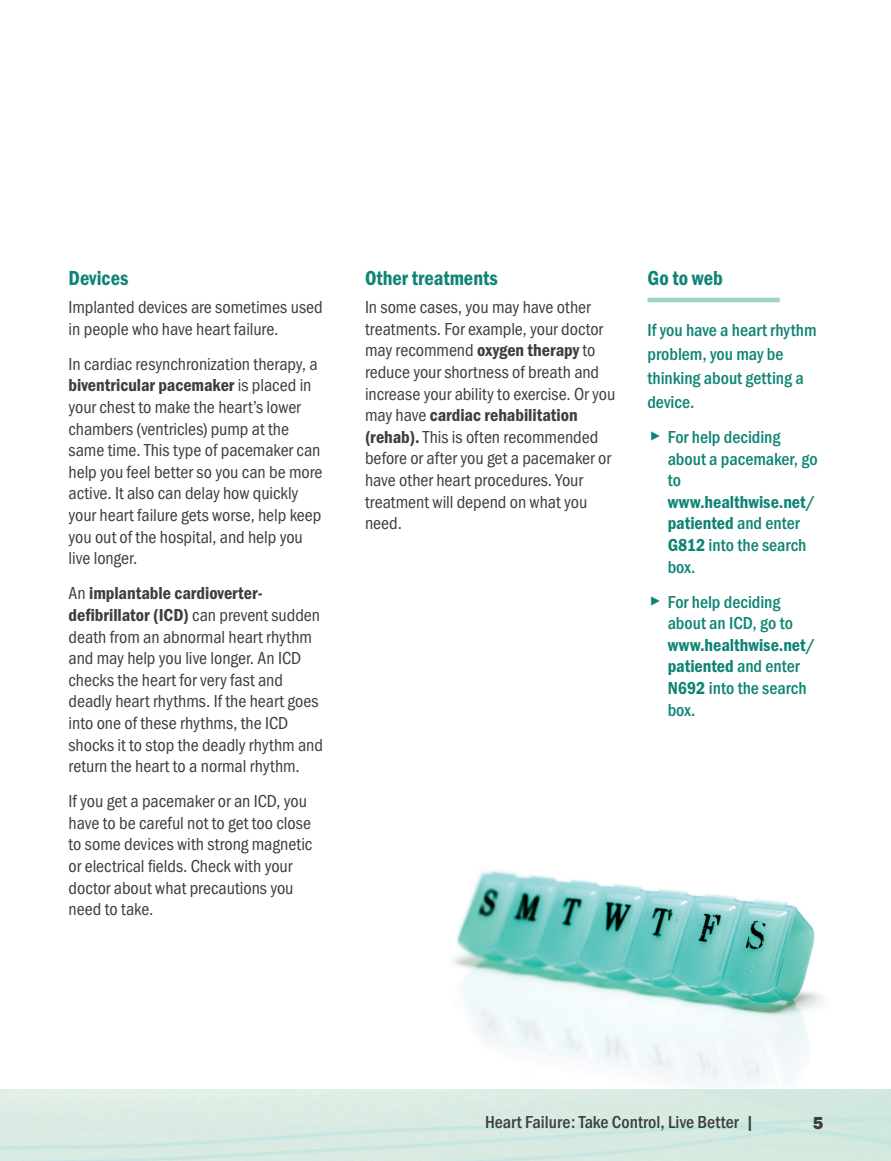
<style>
.page{position:relative;width:891px;height:1161px;background:#fff}
.page>*{position:absolute;margin:0;border:0;box-sizing:border-box;transform-origin:0 0}
.h3_-_Subhead_-_Body{font:21px "Franklin Gothic URW Con Dem";color:#0e8475}
.Sidebar_-_Subhead_h4{font:21px "Franklin Gothic URW Con Dem";color:#0e8475}
.Body{font:18px/21.6px "Franklin Gothic URW Cond";color:#3e3e3f}
.Sidebar_-_Body{font:500 18px/21.6px "Franklin Gothic URW Cond";color:#0e8475}
.t1{font:500 18px "Franklin Gothic URW Cond";color:#3e3e3f}
.t2{font:18px "Franklin Gothic URW Hea";color:#3e3e3f}
.s1{font-family:"Franklin Gothic URW Con Dem"}
.s2{font-family:"Franklin Gothic URW Hea";font-weight:400;font-size:21px}
.s3{font-family:"Franklin Gothic URW Con Dem";font-weight:400}
</style>
<div class="page">
<img style="left:452px;top:870px;width:372px;height:216px">
<hr style="left:647px;top:298px;width:133px;height:4px;background:#9ed6c5">
<p class="h3_-_Subhead_-_Body" style="left:69px;top:264px;width:61px">Devices</p>
<p class="Body" style="left:69px;top:295px;width:256px">Implanted devices are sometimes used in people who have heart failure.</p>
<p class="Body" style="left:69px;top:352px;width:256px">In cardiac resynchronization therapy, a <span class="s1">biventricular pacemaker</span> is placed in your chest to make the heart’s lower chambers (ventricles) pump at the same time. This type of pacemaker can help you feel better so you can be more active. It also can delay how quickly your heart failure gets worse, help keep you out of the hospital, and help you live longer.</p>
<p class="Body" style="left:69px;top:581px;width:256px">An <span class="s1">implantable cardioverter&shy;defibrillator (ICD)</span> can prevent sudden death from an abnormal heart rhythm and may help you live longer. An ICD checks the heart for very fast and deadly heart rhythms. If the heart goes into one of these rhythms, the ICD shocks it to stop the deadly rhythm and return the heart to a normal rhythm.</p>
<p class="Body" style="left:69px;top:789px;width:245px">If you get a pacemaker or an ICD, you have to be careful not to get too close to some devices with strong magnetic or electrical fields. Check with your doctor about what precautions you need to take.</p>
<p class="h3_-_Subhead_-_Body" style="left:365px;top:264px;width:134px">Other treatments</p>
<p class="Body" style="left:365px;top:295px;width:252px">In some cases, you may have other treatments. For example, your doctor may recommend <span class="s1">oxygen therapy</span> to reduce your shortness of breath and increase your ability to exercise. Or you may have <span class="s1">cardiac rehabilitation (rehab).</span> This is often recommended before or after you get a pacemaker or have other heart procedures. Your treatment will depend on what you need.</p>
<p class="Sidebar_-_Subhead_h4" style="left:647px;top:264px;width:77px">Go to web</p>
<p class="Sidebar_-_Body" style="left:647px;top:317px;width:171px;line-height:24px">If you have a heart rhythm problem, you may be thinking about getting a device.</p>
<p class="Sidebar_-_Body" style="left:668px;top:425px;width:152px;text-indent:-18px"><span class="s2">▸</span> For help deciding about a pacemaker, go to <span class="s3">www.healthwise.net/ patiented</span> and enter<br><span class="s3">G812</span> into the search box.</p>
<p class="Sidebar_-_Body" style="left:668px;top:590px;width:149px;text-indent:-18px"><span class="s2">▸</span> For help deciding about an ICD, go to <span class="s3">www.healthwise.net/ patiented</span> and enter<br><span class="s3">N692</span> into the search box.</p>
<p class="t1" style="left:485px;top:1109px;width:271px">Heart Failure: Take Control, Live Better |</p>
<p class="t2" style="left:813px;top:1111px;width:12px">5</p>
</div>
